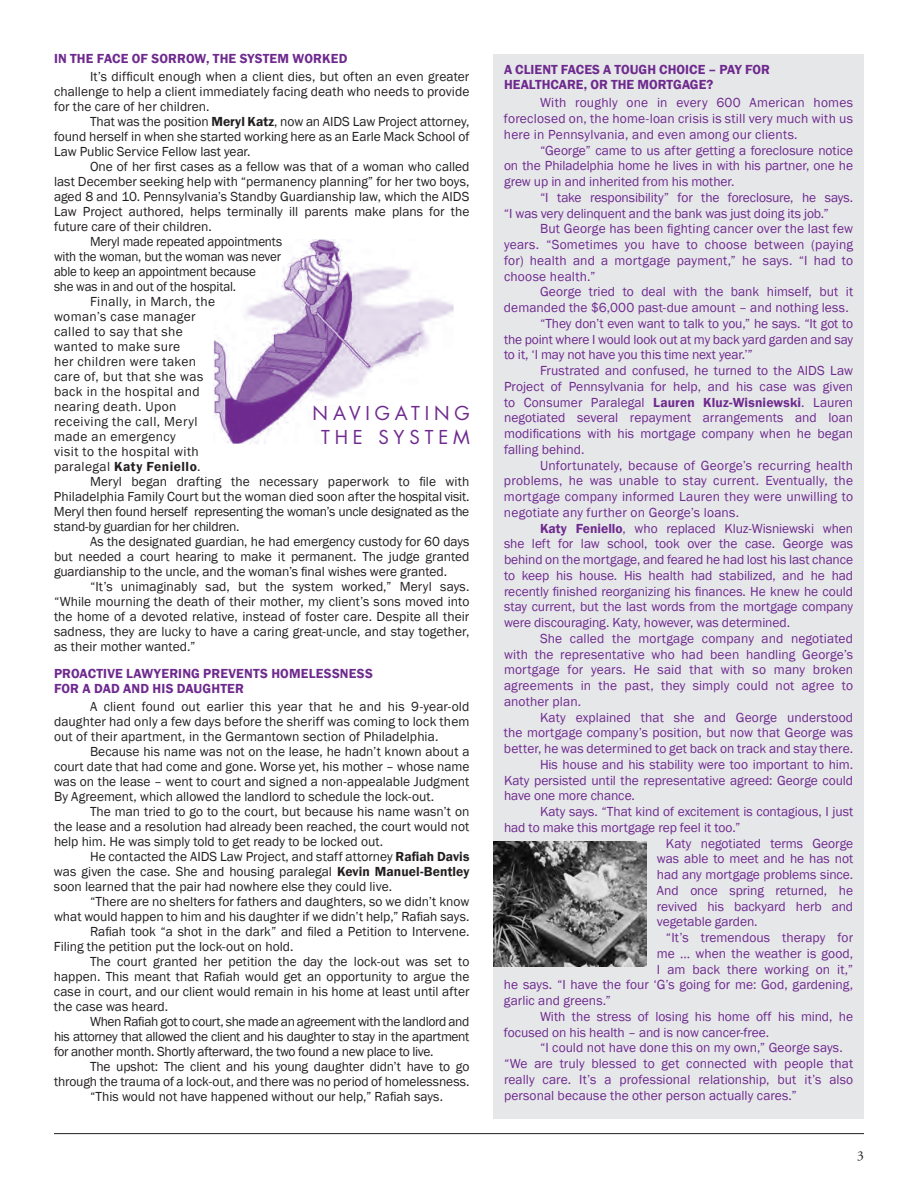
<style>
.page{position:relative;width:918px;height:1188px;background:#fff}
.page>*{position:absolute;margin:0;border:0;box-sizing:border-box;transform-origin:0 0}
.t1{font:18.6px/23.5px "Futura";letter-spacing:.26em;color:#6e2a8e;text-align:center}
.t2{font:13.5px/15px "Franklin Gothic";color:#231f20;text-align:justify}
.t3{font:13.5px/15.8px "Franklin Gothic";color:#6e2a8e;text-align:justify}
.t4{font:13.5px/15px "Franklin Gothic";letter-spacing:.03em;color:#231f20}
.t5{font:600 13.5px/15px "Franklin Gothic";letter-spacing:.01em;color:#6e2a8e}
.t6{font:13.5px "Adobe Garamond";color:#231f20}
.s1{font-weight:600}
</style>
<div class="page">
<hr style="left:54px;top:1133px;width:810px;height:1px;background:#231f20">
<img style="left:214px;top:239px;width:240px;height:205px">
<div style="left:494px;top:54px;width:370px;height:1064px;background:#e6e7e9"></div>
<img style="left:494px;top:842px;width:152px;height:125px">
<p class="t5" style="left:54px;top:52px;width:295px">IN THE FACE OF SORROW, THE SYSTEM WORKED</p>
<p class="t2" style="left:54px;top:70px;width:417px;text-indent:36px">It’s difficult enough when a client dies, but often an even greater challenge to help a client immediately facing death who needs to provide for the care of her children.</p>
<p class="t2" style="left:54px;top:115px;width:417px;text-indent:36px">That was the position <span class="s1">Meryl Katz</span>, now an AIDS Law Project attorney, found herself in when she started working here as an Earle Mack School of Law Public Service Fellow last year.</p>
<p class="t2" style="left:54px;top:160px;width:417px;text-indent:36px">One of her first cases as a fellow was that of a woman who called last December seeking help with “permanency planning” for her two boys, aged 8 and 10. Pennsylvania’s Standby Guardianship law, which the AIDS Law Project authored, helps terminally ill parents make plans for the future care of their children.</p>
<p class="t2" style="left:54px;top:235px;width:230px;text-align:left;text-indent:36px">Meryl made repeated appointments with the woman, but the woman was never able to keep an appointment because<br>she was in and out of the hospital.</p>
<p class="t4" style="left:54px;top:295px;width:163px;text-indent:36px">Finally, in March, the woman’s case manager called to say that she wanted to make sure<br>her children were taken care of, but that she was back in the hospital and nearing death. Upon receiving the call, Meryl made an emergency<br>visit to the hospital with paralegal <span class="s1">Katy Feniello</span>.</p>
<p class="t2" style="left:54px;top:475px;width:417px;text-indent:36px">Meryl began drafting the necessary paperwork to file with Philadelphia Family Court but the woman died soon after the hospital visit.<br>Meryl then found herself representing the woman’s uncle designated as the stand-by guardian for her children.</p>
<p class="t2" style="left:54px;top:535px;width:417px;text-indent:36px">As the designated guardian, he had emergency custody for 60 days but needed a court hearing to make it permanent. The judge granted guardianship to the uncle, and the woman’s final wishes were granted.</p>
<p class="t2" style="left:54px;top:580px;width:417px;text-indent:36px">“It’s unimaginably sad, but the system worked,” Meryl says. “While mourning the death of their mother, my client’s sons moved into the home of a devoted relative, instead of foster care. Despite all their sadness, they are lucky to have a caring great-uncle, and stay together, as their mother wanted.”</p>
<p class="t5" style="left:54px;top:667px;width:320px">PROACTIVE LAWYERING PREVENTS HOMELESSNESS<br>FOR A DAD AND HIS DAUGHTER</p>
<p class="t2" style="left:54px;top:700px;width:417px;text-indent:36px">A client found out earlier this year that he and his 9-year-old daughter had only a few days before the sheriff was coming to lock them out of their apartment, in the Germantown section of Philadelphia.</p>
<p class="t2" style="left:54px;top:745px;width:417px;text-indent:36px">Because his name was not on the lease, he hadn’t known about a court date that had come and gone. Worse yet, his mother – whose name was on the lease – went to court and signed a non-appealable Judgment By Agreement, which allowed the landlord to schedule the lock-out.</p>
<p class="t2" style="left:54px;top:805px;width:417px;text-indent:36px">The man tried to go to the court, but because his name wasn’t on the lease and a resolution had already been reached, the court would not help him. He was simply told to get ready to be locked out.</p>
<p class="t2" style="left:54px;top:850px;width:417px;text-indent:36px">He contacted the AIDS Law Project, and staff attorney <span class="s1">Rafiah Davis </span>was given the case. She and housing paralegal <span class="s1">Kevin Manuel-Bentley </span>soon learned that the pair had nowhere else they could live.</p>
<p class="t2" style="left:54px;top:895px;width:417px;text-align:right">“There are no shelters for fathers and daughters, so we didn’t know<br>what would happen to him and his daughter if we didn’t help,” Rafiah says.</p>
<p class="t2" style="left:54px;top:925px;width:417px;text-indent:36px">Rafiah took “a shot in the dark” and filed a Petition to Intervene.<br>Filing the petition put the lock-out on hold.</p>
<p class="t2" style="left:54px;top:955px;width:417px;text-indent:36px">The court granted her petition the day the lock-out was set to happen. This meant that Rafiah would get an opportunity to argue the case in court, and our client would remain in his home at least until after the case was heard.</p>
<p class="t2" style="left:54px;top:1015px;width:417px;text-indent:36px">When Rafiah got to court, she made an agreement with the landlord and his attorney that allowed the client and his daughter to stay in the apartment for another month. Shortly afterward, the two found a new place to live.</p>
<p class="t2" style="left:54px;top:1060px;width:417px;text-align:right">The upshot: The client and his young daughter didn’t have to go through the trauma of a lock-out, and there was no period of homelessness.</p>
<p class="t2" style="left:90px;top:1090px;width:355px">“This would not have happened without our help,” Rafiah says.</p>
<p class="t1" style="left:313px;top:401px;width:159px">NAVIGATING<br>THE SYSTEM</p>
<p class="t5" style="left:504px;top:62px;width:267px">A CLIENT FACES A TOUGH CHOICE – PAY FOR<br>HEALTHCARE, OR THE MORTGAGE?</p>
<p class="t3" style="left:504px;top:95px;width:351px;text-indent:36px">With roughly one in every 600 American homes foreclosed on, the home-loan crisis is still very much with us here in Pennsylvania, and even among our clients.</p>
<p class="t3" style="left:504px;top:142px;width:351px;text-indent:36px">“George” came to us after getting a foreclosure notice on the Philadelphia home he lives in with his partner, one he grew up in and inherited from his mother.</p>
<p class="t3" style="left:504px;top:190px;width:351px;text-indent:36px">“I take responsibility” for the foreclosure, he says. “I was very delinquent and the bank was just doing its job.”</p>
<p class="t3" style="left:504px;top:221px;width:351px;text-indent:36px">But George has been fighting cancer over the last few years. “Sometimes you have to choose between (paying for) health and a mortgage payment,” he says. “I had to choose health.”</p>
<p class="t3" style="left:504px;top:284px;width:351px;text-indent:36px">George tried to deal with the bank himself, but it demanded the $6,000 past-due amount – and nothing less.</p>
<p class="t3" style="left:504px;top:316px;width:351px;text-indent:36px">“They don’t even want to talk to you,” he says. “It got to the point where I would look out at my back yard garden and say to it, ‘I may not have you this time next year.’”</p>
<p class="t3" style="left:504px;top:363px;width:351px;text-indent:36px">Frustrated and confused, he turned to the AIDS Law Project of Pennsylvania for help, and his case was given to Consumer Paralegal <span class="s1">Lauren Kluz-Wisniewski</span>. Lauren negotiated several repayment arrangements and loan modifications with his mortgage company when he began falling behind.</p>
<p class="t3" style="left:504px;top:457px;width:351px;text-indent:36px">Unfortunately, because of George’s recurring health problems, he was unable to stay current. Eventually, the mortgage company informed Lauren they were unwilling to negotiate any further on George’s loans.</p>
<p class="t3" style="left:504px;top:520px;width:351px;text-indent:36px"><span class="s1">Katy Feniello</span>, who replaced Kluz-Wisniewski when she left for law school, took over the case. George was behind on the mortgage, and feared he had lost his last chance to keep his house. His health had stabilized, and he had recently finished reorganizing his finances. He knew he could stay current, but the last words from the mortgage company were discouraging. Katy, however, was determined.</p>
<p class="t3" style="left:504px;top:631px;width:351px;text-indent:36px">She called the mortgage company and negotiated with the representative who had been handling George’s mortgage for years. He said that with so many broken agreements in the past, they simply could not agree to another plan.</p>
<p class="t3" style="left:504px;top:709px;width:351px;text-indent:36px">Katy explained that she and George understood the mortgage company’s position, but now that George was better, he was determined to get back on track and stay there.</p>
<p class="t3" style="left:504px;top:757px;width:351px;text-indent:36px">His house and his stability were too important to him.<br>Katy persisted until the representative agreed: George could have one more chance.</p>
<p class="t3" style="left:504px;top:804px;width:351px;text-indent:36px">Katy says. “That kind of excitement is contagious, I just had to make this mortgage rep feel it too.”</p>
<p class="t3" style="left:657px;top:835px;width:198px;text-indent:9px">Katy negotiated terms George was able to meet and he has not had any mortgage problems since.<br>And once spring returned, he revived his backyard herb and vegetable garden.</p>
<p class="t3" style="left:666px;top:930px;width:189px">“It’s tremendous therapy for</p>
<p class="t3" style="left:657px;top:946px;width:198px">me … when the weather is good,</p>
<p class="t3" style="left:657px;top:962px;width:198px">I am back there working on it,”</p>
<p class="t3" style="left:504px;top:977px;width:351px">he says. “I have the four ‘G’s going for me: God, gardening,</p>
<p class="t3" style="left:504px;top:993px;width:109px">garlic and greens.”</p>
<p class="t3" style="left:504px;top:1009px;width:351px;text-indent:36px">With the stress of losing his home off his mind, he focused on his health – and is now cancer-free.</p>
<p class="t3" style="left:504px;top:1040px;width:351px;text-align:left;text-indent:36px">“I could not have done this on my own,” George says. “We are truly blessed to get connected with people that really care. It’s a professional relationship, but it’s also personal because the other person actually cares.”</p>
<p class="t6" style="left:857px;top:1149px;width:8px">3</p>
</div>
